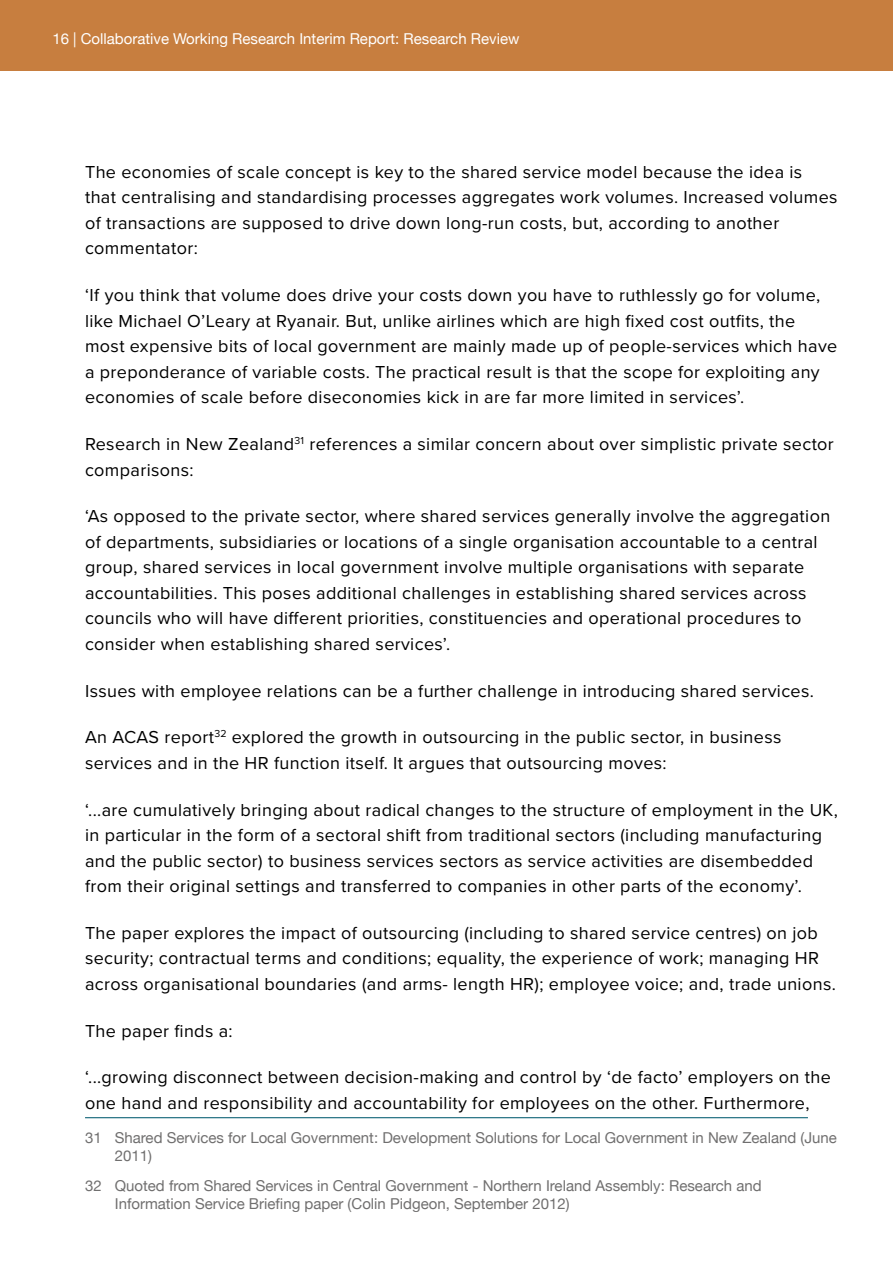
<style>
.page{position:relative;width:893px;height:1263px;background:#fff}
.page>*{position:absolute;margin:0;border:0;box-sizing:border-box;transform-origin:0 0}
.t1{font:18px/25.5px "Proxima Nova";letter-spacing:.02em;color:#000}
.t2{font:15px/18px "Helvetica Neue";color:#706f6f}
.t3{font:15px "Helvetica Neue";color:#fff}
</style>
<div class="page">
<div style="left:0;top:0;width:893px;height:70px;background:#c77e3f"></div>
<hr style="left:85px;top:1117px;width:723px;height:1px;background:#126578">
<p class="t3" style="left:52px;top:28px;width:468px">16 | Collaborative Working Research Interim Report: Research Review</p>
<p class="t1" style="left:85px;top:158px;width:754px">The economies of scale concept is key to the shared service model because the idea is that centralising and standardising processes aggregates work volumes. Increased volumes of transactions are supposed to drive down long-run costs, but, according to another commentator:</p>
<p class="t1" style="left:85px;top:282px;width:754px">‘If you think that volume does drive your costs down you have to ruthlessly go for volume, like Michael O’Leary at Ryanair. But, unlike airlines which are high fixed cost outfits, the most expensive bits of local government are mainly made up of people-services which have a preponderance of variable costs. The practical result is that the scope for exploiting any economies of scale before diseconomies kick in are far more limited in services’.</p>
<p class="t1" style="left:85px;top:430px;width:750px">Research in New Zealand<sup>31</sup> references a similar concern about over simplistic private sector comparisons:</p>
<p class="t1" style="left:85px;top:503px;width:747px">‘As opposed to the private sector, where shared services generally involve the aggregation of departments, subsidiaries or locations of a single organisation accountable to a central group, shared services in local government involve multiple organisations with separate accountabilities. This poses additional challenges in establishing shared services across councils who will have different priorities, constituencies and operational procedures to consider when establishing shared services’.</p>
<p class="t1" style="left:85px;top:677px;width:730px">Issues with employee relations can be a further challenge in introducing shared services.</p>
<p class="t1" style="left:85px;top:724px;width:698px">An ACAS report<sup>32</sup> explored the growth in outsourcing in the public sector, in business services and in the HR function itself. It argues that outsourcing moves:</p>
<p class="t1" style="left:85px;top:796px;width:754px">‘...are cumulatively bringing about radical changes to the structure of employment in the UK, in particular in the form of a sectoral shift from traditional sectors (including manufacturing and the public sector) to business services sectors as service activities are disembedded from their original settings and transferred to companies in other parts of the economy’.</p>
<p class="t1" style="left:85px;top:919px;width:752px">The paper explores the impact of outsourcing (including to shared service centres) on job security; contractual terms and conditions; equality, the experience of work; managing HR across organisational boundaries (and arms- length HR); employee voice; and, trade unions.</p>
<p class="t1" style="left:85px;top:1017px;width:149px">The paper finds a:</p>
<p class="t1" style="left:85px;top:1064px;width:747px">‘...growing disconnect between decision-making and control by ‘de facto’ employers on the one hand and responsibility and accountability for employees on the other. Furthermore,</p>
<p class="t2" style="left:115px;top:1130px;width:724px;text-indent:-30px">31 Shared Services for Local Government: Development Solutions for Local Government in New Zealand (June<br>2011)</p>
<p class="t2" style="left:115px;top:1177px;width:648px;text-indent:-30px">32 Quoted from Shared Services in Central Government - Northern Ireland Assembly: Research and<br>Information Service Briefing paper (Colin Pidgeon, September 2012)</p>
</div>
